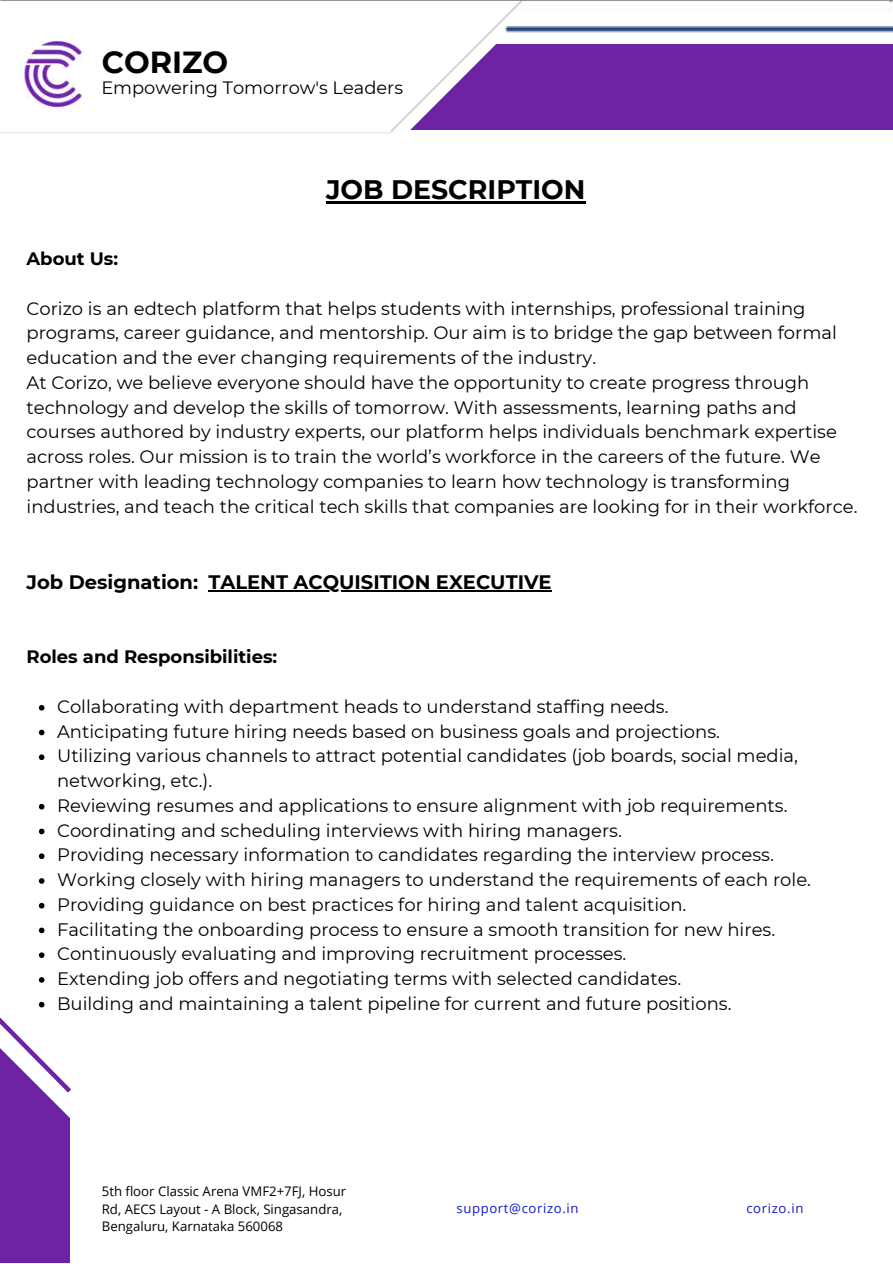
<style>
.page{position:relative;width:893px;height:1264px;background:#fff}
.page>*{position:absolute;margin:0;border:0;box-sizing:border-box;transform-origin:0 0}
.t1{font:700 30.45px "Montserrat";color:#000}
.t2{font:700 26.7px "Montserrat";color:#000}
.t3{font:700 19.5px "Montserrat";color:#000}
.t4{font:18px/24.8px "Montserrat";color:#000}
.t5{font:700 18px "Montserrat";color:#000}
.t6{font:17.85px "Montserrat";color:#000}
.t7{font:13.2px/17.5px "Open Sans";color:#000}
.t8{font:13.2px "Open Sans";letter-spacing:.05em;color:#131ac6}
</style>
<div class="page">
<img style="left:391px;top:1px;width:130px;height:131px">
<img style="left:505px;top:27px;width:387px;height:5px">
<img style="left:1px;top:39px;width:105px;height:94px">
<div style="left:495px;top:44px;width:397px;height:86px;background:#6c24a3"></div>
<svg style="left:410px;top:44px;width:85px;height:86px"></svg>
<div style="left:0;top:1117px;width:70px;height:145px;background:#6c24a3"></div>
<hr style="left:326px;top:201px;width:259px;height:2px;background:#000">
<svg style="left:39px;top:705px;width:5px;height:5px"></svg>
<svg style="left:39px;top:729px;width:5px;height:6px"></svg>
<svg style="left:39px;top:754px;width:5px;height:6px"></svg>
<svg style="left:39px;top:804px;width:5px;height:5px"></svg>
<svg style="left:39px;top:828px;width:5px;height:6px"></svg>
<svg style="left:39px;top:853px;width:5px;height:6px"></svg>
<svg style="left:39px;top:878px;width:5px;height:5px"></svg>
<svg style="left:39px;top:902px;width:5px;height:6px"></svg>
<svg style="left:39px;top:927px;width:5px;height:6px"></svg>
<svg style="left:39px;top:952px;width:5px;height:6px"></svg>
<svg style="left:39px;top:977px;width:5px;height:5px"></svg>
<svg style="left:0;top:1001px;width:71px;height:116px"></svg>
<hr style="left:208px;top:590px;width:343px;height:1px;background:#000">
<h1 class="t1" style="left:102px;top:43px;width:128px">CORIZO</h1>
<p class="t6" style="left:101px;top:77px;width:303px">Empowering Tomorrow's Leaders</p>
<h2 class="t2" style="left:326px;top:173px;width:261px">JOB DESCRIPTION</h2>
<p class="t5" style="left:26px;top:248px;width:93px">About Us:</p>
<p class="t4" style="left:26px;top:296px;width:832px">Corizo is an edtech platform that helps students with internships, professional training programs, career guidance, and mentorship. Our aim is to bridge the gap between formal education and the ever changing requirements of the industry.<br>At Corizo, we believe everyone should have the opportunity to create progress through technology and develop the skills of tomorrow. With assessments, learning paths and courses authored by industry experts, our platform helps individuals benchmark expertise across roles. Our mission is to train the world’s workforce in the careers of the future. We partner with leading technology companies to learn how technology is transforming industries, and teach the critical tech skills that companies are looking for in their workforce.</p>
<p class="t3" style="left:26px;top:570px;width:526px">Job Designation: TALENT ACQUISITION EXECUTIVE</p>
<p class="t5" style="left:26px;top:646px;width:252px">Roles and Responsibilities:</p>
<p class="t4" style="left:57px;top:694px;width:755px">Collaborating with department heads to understand staffing needs.<br>Anticipating future hiring needs based on business goals and projections.<br>Utilizing various channels to attract potential candidates (job boards, social media, networking, etc.).<br>Reviewing resumes and applications to ensure alignment with job requirements.<br>Coordinating and scheduling interviews with hiring managers.<br>Providing necessary information to candidates regarding the interview process.<br>Working closely with hiring managers to understand the requirements of each role.<br>Providing guidance on best practices for hiring and talent acquisition.<br>Facilitating the onboarding process to ensure a smooth transition for new hires.<br>Continuously evaluating and improving recruitment processes.<br>Extending job offers and negotiating terms with selected candidates.<br>Building and maintaining a talent pipeline for current and future positions.</p>
<p class="t7" style="left:102px;top:1182px;width:246px">5th floor Classic Arena VMF2+7FJ, Hosur<br>Rd, AECS Layout - A Block, Singasandra,<br>Bengaluru, Karnataka 560068</p>
<p class="t8" style="left:456px;top:1199px;width:124px">support@corizo.in</p>
<p class="t8" style="left:746px;top:1199px;width:59px">corizo.in</p>
</div>
